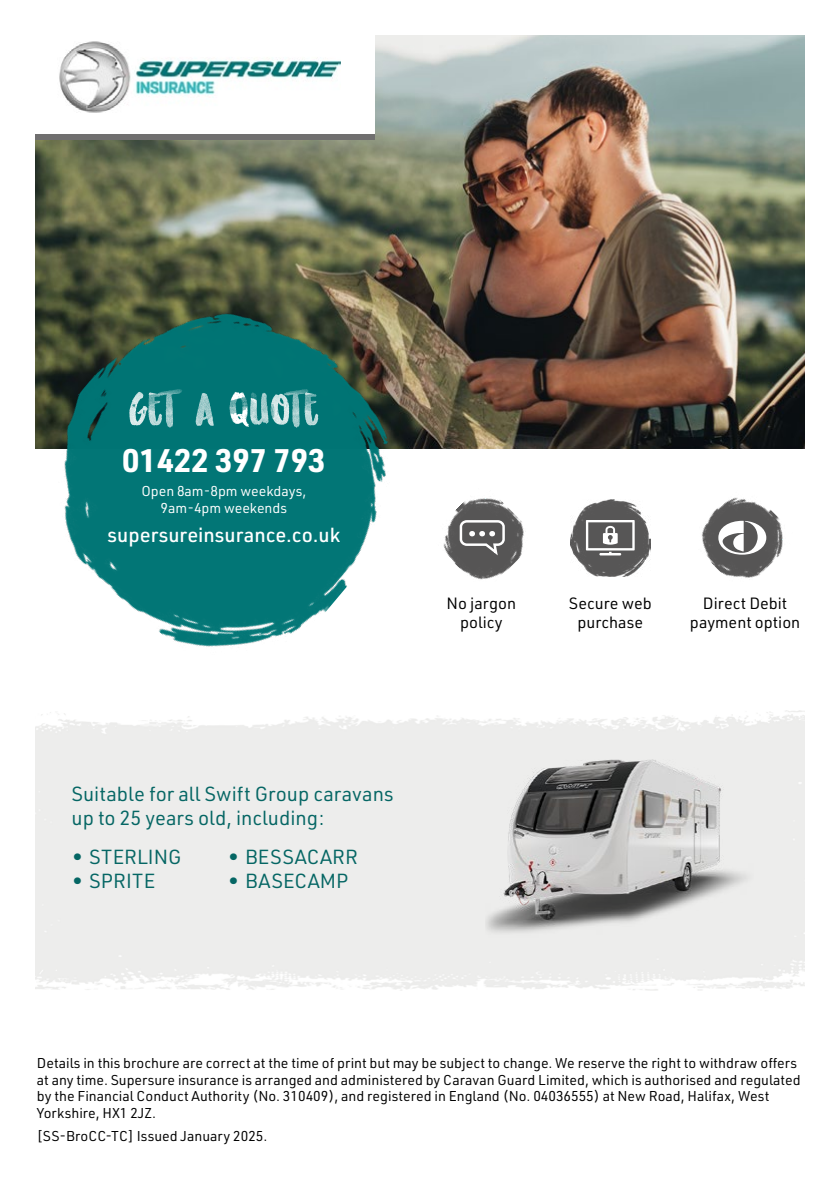
<style>
.page{position:relative;width:840px;height:1191px;background:#fff}
.page>*{position:absolute;margin:0;border:0;box-sizing:border-box;transform-origin:0 0}
.t1{font:64px "Chasing Embers Two";color:#fff}
.t2{font:700 32px "URWDIN";color:#fff}
.t3{font:20px/24px "URWDIN";color:#056664}
.t4{font:500 20px "URWDIN";color:#fff}
.t5{font:20px "URWDIN";letter-spacing:.02em;color:#056664}
.t6{font:16px/19.2px "URWDIN";color:#000;text-align:center}
.t7{font:14px/16.8px "URWDIN";color:#000}
.t8{font:14px "URWDIN";color:#fff}
</style>
<div class="page">
<img style="left:35px;top:35px;width:770px;height:414px">
<img style="left:35px;top:249px;width:417px;height:398px">
<div style="left:27px;top:134px;width:347px;height:6px;background:#706f6f"></div>
<div style="left:27px;top:0;width:347px;height:134px;background:#fff"></div>
<img style="left:59px;top:41px;width:281px;height:71px">
<img style="left:570px;top:499px;width:79px;height:77px">
<img style="left:702px;top:497px;width:81px;height:81px">
<img style="left:428px;top:482px;width:96px;height:111px">
<svg style="left:718px;top:521px;width:47px;height:33px"></svg>
<svg style="left:585px;top:520px;width:49px;height:35px"></svg>
<svg style="left:458px;top:519px;width:48px;height:39px;background:#7a7979"></svg>
<img style="left:485px;top:759px;width:268px;height:179px">
<div style="left:0;top:0;width:34px;height:1191px;background:#fff"></div>
<p class="t1" style="left:129px;top:379px;width:191px">GET A QUOTE</p>
<p class="t2" style="left:122px;top:438px;width:204px">01422 397 793</p>
<p class="t8" style="left:141px;top:481px;width:166px">Open 8am-8pm weekdays,</p>
<p class="t8" style="left:160px;top:498px;width:128px">9am-4pm weekends</p>
<p class="t4" style="left:108px;top:522px;width:234px">supersureinsurance.co.uk</p>
<p class="t6" style="left:446px;top:593px;width:71px">No jargon policy</p>
<p class="t6" style="left:568px;top:593px;width:84px">Secure web purchase</p>
<p class="t6" style="left:689px;top:593px;width:112px">Direct Debit payment option</p>
<p class="t3" style="left:72px;top:780px;width:323px">Suitable for all Swift Group caravans up to 25 years old, including:</p>
<p class="t3" style="left:72px;top:844px;width:111px">• STERLING</p>
<p class="t3" style="left:72px;top:868px;width:85px">• SPRITE</p>
<p class="t5" style="left:228px;top:844px;width:131px">• BESSACARR</p>
<p class="t3" style="left:228px;top:868px;width:122px">• BASECAMP</p>
<p class="t7" style="left:37px;top:1054px;width:764px">Details in this brochure are correct at the time of print but may be subject to change. We reserve the right to withdraw offers at any time. Supersure insurance is arranged and administered by Caravan Guard Limited, which is authorised and regulated by the Financial Conduct Authority (No. 310409), and registered in England (No. 04036555) at New Road, Halifax, West Yorkshire, HX1 2JZ.</p>
<p class="t7" style="left:37px;top:1126px;width:232px">[SS-BroCC-TC] Issued January 2025.</p>
</div>
